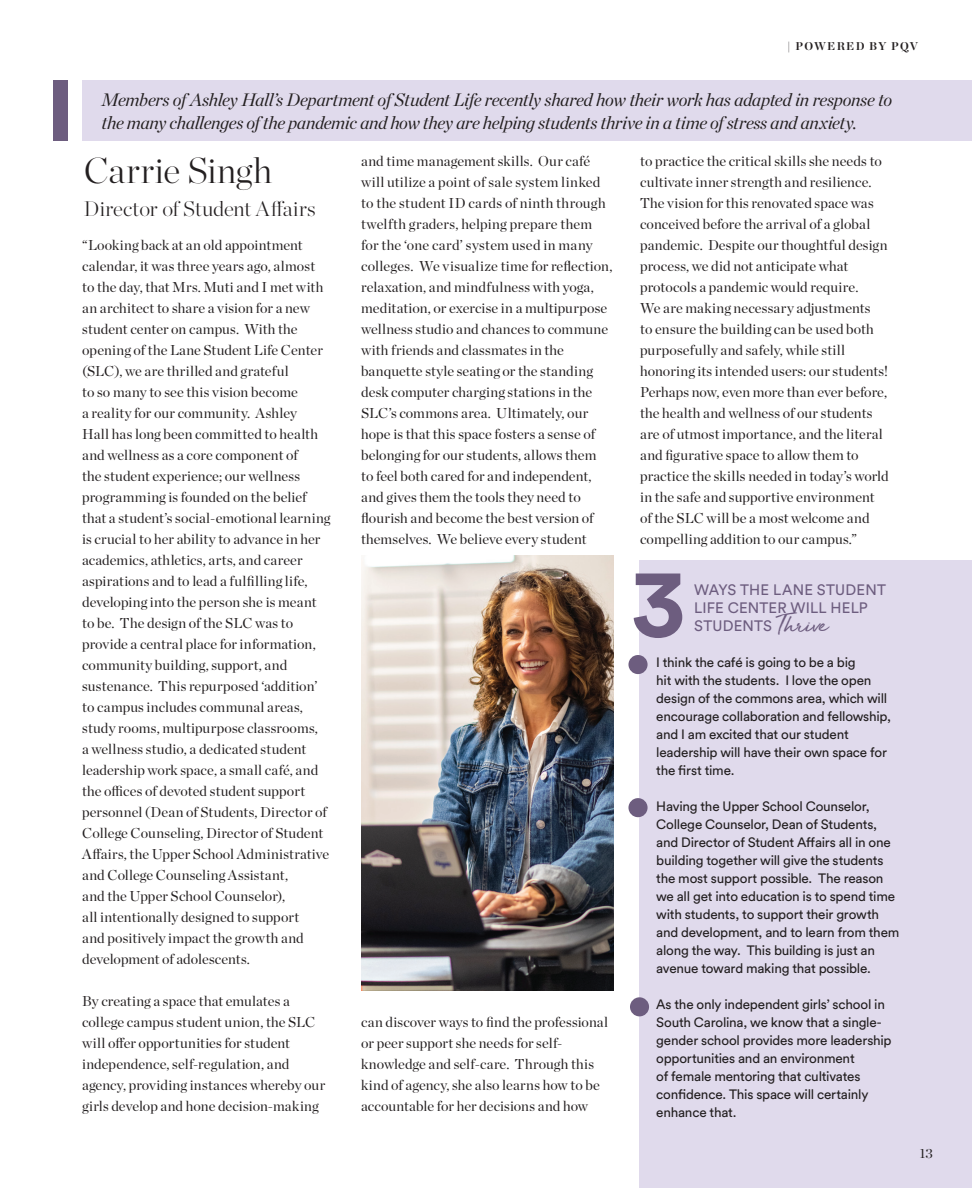
<style>
.page{position:relative;width:972px;height:1188px;background:#fff}
.page>*{position:absolute;margin:0;border:0;box-sizing:border-box;transform-origin:0 0}
.t1{font:700 97.2px "Circular Std";color:#6d5d7f}
.t2{font:200 36px "Chronicle Display";letter-spacing:.005em;color:#231f20}
.t3{font:200 21px "Chronicle Display";letter-spacing:-.005em;color:#231f20}
.t4{font:italic 18px/22.5px "Chronicle Display";letter-spacing:-.02em;color:#231f20}
.t5{font:15px/18px "Circular Std";letter-spacing:.01em;color:#6d5d7f}
.t6{font:14.25px/21px "Chronicle Display";letter-spacing:.01em;color:#231f20}
.t7{font:13.5px/18px "Circular Std";letter-spacing:-.015em;color:#231f20}
.t8{font:13.5px "Chronicle Display";color:#231f20}
.t9{font:700 11.25px "Chronicle Display";letter-spacing:.12em;color:#231f20}
.s1{font-family:"Golden Plains";font-size:27px}
</style>
<div class="page">
<div style="left:82px;top:81px;width:890px;height:60px;background:#e0daec"></div>
<img style="left:361px;top:556px;width:252px;height:435px">
<div style="left:640px;top:560px;width:332px;height:628px;background:#e0daec"></div>
<div style="left:628px;top:655px;width:20px;height:19px;background:#6d5d7f;border-radius:50%"></div>
<div style="left:628px;top:798px;width:20px;height:19px;background:#6d5d7f;border-radius:50%"></div>
<div style="left:630px;top:997px;width:19px;height:19px;background:#6d5d7f;border-radius:50%"></div>
<div style="left:53px;top:81px;width:15px;height:60px;background:#6d5d7f"></div>
<p class="t9" style="left:787px;top:37px;width:132px">| POWERED BY PQV</p>
<p class="t4" style="left:102px;top:87px;width:792px">Members of Ashley Hall’s Department of Student Life recently shared how their work has adapted in response to the many challenges of the pandemic and how they are helping students thrive in a time of stress and anxiety.</p>
<p class="t2" style="left:84px;top:143px;width:190px">Carrie Singh</p>
<p class="t3" style="left:84px;top:193px;width:233px">Director of Student Affairs</p>
<p class="t6" style="left:82px;top:233px;width:250px">“Looking back at an old appointment calendar, it was three years ago, almost to the day, that Mrs. Muti and I met with an architect to share a vision for a new student center on campus. With the opening of the Lane Student Life Center (SLC), we are thrilled and grateful<br>to so many to see this vision become<br>a reality for our community. Ashley<br>Hall has long been committed to health and wellness as a core component of<br>the student experience; our wellness programming is founded on the belief that a student’s social-emotional learning is crucial to her ability to advance in her academics, athletics, arts, and career aspirations and to lead a fulfilling life, developing into the person she is meant to be. The design of the SLC was to provide a central place for information, community building, support, and sustenance. This repurposed ‘addition’ to campus includes communal areas, study rooms, multipurpose classrooms,<br>a wellness studio, a dedicated student leadership work space, a small café, and the offices of devoted student support personnel (Dean of Students, Director of College Counseling, Director of Student Affairs, the Upper School Administrative and College Counseling Assistant,<br>and the Upper School Counselor),<br>all intentionally designed to support<br>and positively impact the growth and development of adolescents.</p>
<p class="t6" style="left:82px;top:989px;width:245px">By creating a space that emulates a college campus student union, the SLC will offer opportunities for student independence, self-regulation, and agency, providing instances whereby our girls develop and hone decision-making</p>
<p class="t6" style="left:361px;top:149px;width:253px">and time management skills. Our café will utilize a point of sale system linked to the student ID cards of ninth through twelfth graders, helping prepare them for the ‘one card’ system used in many colleges. We visualize time for reflection, relaxation, and mindfulness with yoga, meditation, or exercise in a multipurpose wellness studio and chances to commune with friends and classmates in the banquette style seating or the standing desk computer charging stations in the SLC’s commons area. Ultimately, our hope is that this space fosters a sense of belonging for our students, allows them<br>to feel both cared for and independent, and gives them the tools they need to flourish and become the best version of themselves. We believe every student</p>
<p class="t6" style="left:361px;top:1010px;width:249px">can discover ways to find the professional or peer support she needs for self&shy;knowledge and self-care. Through this kind of agency, she also learns how to be accountable for her decisions and how</p>
<p class="t6" style="left:640px;top:149px;width:243px">to practice the critical skills she needs to cultivate inner strength and resilience.</p>
<p class="t6" style="left:640px;top:191px;width:250px">The vision for this renovated space was conceived before the arrival of a global pandemic. Despite our thoughtful design process, we did not anticipate what protocols a pandemic would require.<br>We are making necessary adjustments<br>to ensure the building can be used both purposefully and safely, while still honoring its intended users: our students!<br>Perhaps now, even more than ever before, the health and wellness of our students are of utmost importance, and the literal and figurative space to allow them to practice the skills needed in today’s world in the safe and supportive environment of the SLC will be a most welcome and compelling addition to our campus.”</p>
<p class="t1" style="left:632px;top:540px;width:55px">3</p>
<p class="t5" style="left:694px;top:581px;width:193px">WAYS THE LANE STUDENT<br>LIFE CENTER WILL HELP<br>STUDENTS <span class="s1">Thrive</span></p>
<p class="t7" style="left:656px;top:653px;width:236px">I think the café is going to be a big<br>hit with the students. I love the open design of the commons area, which will encourage collaboration and fellowship, and I am excited that our student leadership will have their own space for the first time.</p>
<p class="t7" style="left:656px;top:797px;width:245px">Having the Upper School Counselor, College Counselor, Dean of Students, and Director of Student Affairs all in one building together will give the students the most support possible. The reason we all get into education is to spend time with students, to support their growth and development, and to learn from them along the way. This building is just an avenue toward making that possible.</p>
<p class="t7" style="left:656px;top:995px;width:237px">As the only independent girls’ school in South Carolina, we know that a single&shy;gender school provides more leadership opportunities and an environment<br>of female mentoring that cultivates confidence. This space will certainly enhance that.</p>
<p class="t8" style="left:920px;top:1143px;width:15px">13</p>
</div>
